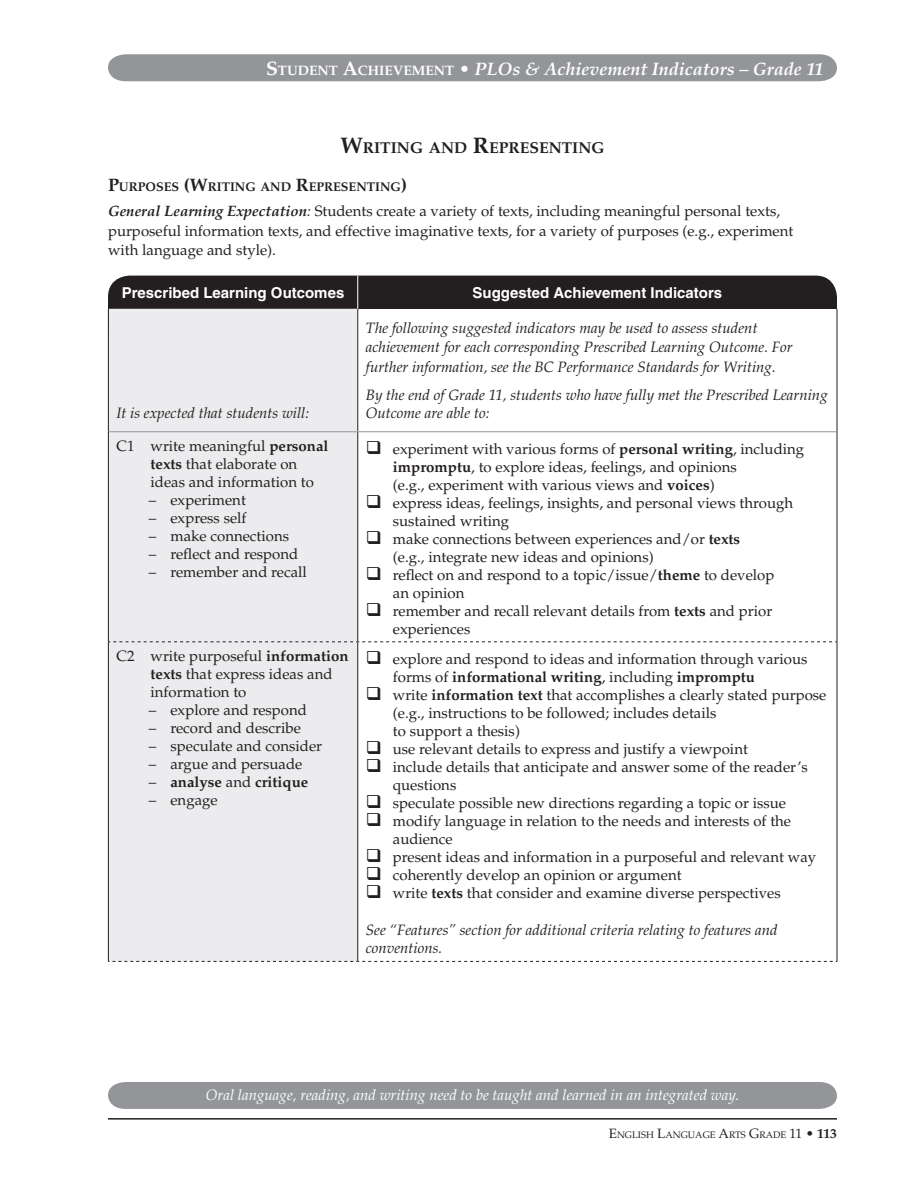
<style>
.page{position:relative;width:918px;height:1188px;background:#fff}
.page>*{position:absolute;margin:0;border:0;box-sizing:border-box;transform-origin:0 0}
.t1{font:italic 700 18px "Palatino";color:#fff}
.t2{font:700 15.75px "Palatino";color:#231f20}
.t3{font:15px/18px "Palatino";color:#231f20}
.t4{font:italic 15px/19.5px "Palatino";color:#231f20}
.t5{font:italic 15px "Palatino";color:#fff}
.t6{font:700 15px "Helvetica";color:#fff}
.t7{font:700 15px "Palatino";color:#231f20}
.t8{font:700 12.6px "Palatino";color:#231f20}
.t9{font:9.45px "Palatino";color:#231f20}
.s1{font-style:normal;font-size:19.5px}
.s2{font-style:normal;font-size:13.65px}
.s3{font-style:normal}
.s4{font-size:22.5px}
.s5{font-size:18px}
.s6{font-weight:700;font-style:italic}
.s7{font-style:italic}
.s8{font-weight:700}
.s9{font-weight:400}
.s10{font-size:13.5px}
.s11{font-weight:700;font-size:13.5px}
</style>
<div class="page">
<div style="left:108px;top:54px;width:729px;height:27px;background:#939598"></div>
<div style="left:108px;top:1082px;width:729px;height:27px;background:#939598"></div>
<hr style="left:108px;top:1118px;width:729px;height:2px;background:#231f20">
<div style="left:108px;top:276px;width:729px;height:78px;background:#231f20;border-radius:22px"></div>
<div style="left:109px;top:309px;width:248px;height:652px;background:#ececee"></div>
<div style="left:358px;top:309px;width:479px;height:123px;background:#fff"></div>
<svg style="left:358px;top:432px;width:479px;height:529px"></svg>
<hr style="left:108px;top:309px;width:1px;height:123px;background:#231f20">
<hr style="left:357px;top:309px;width:1px;height:122px;background:#231f20">
<hr style="left:837px;top:309px;width:1px;height:123px;background:#231f20">
<hr style="left:109px;top:431px;width:249px;height:1px;background:#939598">
<hr style="left:358px;top:431px;width:479px;height:1px;background:#939598">
<hr style="left:357px;top:276px;width:1px;height:33px;background:#fff">
<hr style="left:108px;top:432px;width:1px;height:210px;background:#231f20">
<hr style="left:357px;top:432px;width:1px;height:209px;background:#231f20">
<hr style="left:837px;top:432px;width:1px;height:210px;background:#231f20">
<hr style="left:108px;top:642px;width:1px;height:319px;background:#231f20">
<hr style="left:357px;top:642px;width:1px;height:319px;background:#231f20">
<hr style="left:837px;top:642px;width:1px;height:319px;background:#231f20">
<svg style="left:109px;top:641px;width:728px;height:1px"></svg>
<svg style="left:108px;top:961px;width:729px;height:1px"></svg>
<p class="t1" style="left:266px;top:58px;width:559px"><span class="s1">S</span> <span class="s2">tudent</span> <span class="s1">A</span><span class="s2">chievement</span> <span class="s3">•</span> PLOs &amp; Achievement Indicators – Grade 11</p>
<p class="t2" style="left:340px;top:138px;width:266px"><span class="s4">W</span>riting and <span class="s4">R</span>epresenting</p>
<p class="t8" style="left:108px;top:179px;width:301px"><span class="s5">P</span>urposes <span class="s5">(W</span>riting and <span class="s5">R</span>epresenting<span class="s5">)</span></p>
<p class="t3" style="left:108px;top:202px;width:687px;line-height:19.5px"><span class="s6">General Learning Expectation</span><span class="s7">:</span> Students create a variety of texts, including meaningful personal texts, purposeful information texts, and effective imaginative texts, for a variety of purposes (e.g., experiment with language and style).</p>
<p class="t6" style="left:122px;top:284px;width:224px">Prescribed Learning Outcomes</p>
<p class="t6" style="left:473px;top:284px;width:251px">Suggested Achievement Indicators</p>
<p class="t4" style="left:116px;top:404px;width:194px">It is expected that students will:</p>
<p class="t3" style="left:151px;top:438px;width:180px;text-indent:-34px">C1 write meaningful <span class="s8">personal texts</span> that elaborate on ideas and information to</p>
<p class="t3" style="left:149px;top:492px;width:99px">– experiment</p>
<p class="t3" style="left:149px;top:510px;width:99px">– express self</p>
<p class="t3" style="left:149px;top:528px;width:142px">– make connections</p>
<p class="t3" style="left:149px;top:546px;width:151px">– reflect and respond</p>
<p class="t3" style="left:149px;top:564px;width:160px">– remember and recall</p>
<p class="t3" style="left:151px;top:648px;width:200px;text-indent:-34px">C2 write purposeful <span class="s8">information texts</span> that express ideas and information to</p>
<p class="t3" style="left:149px;top:702px;width:160px">– explore and respond</p>
<p class="t3" style="left:149px;top:720px;width:154px">– record and describe</p>
<p class="t3" style="left:149px;top:738px;width:175px">– speculate and consider</p>
<p class="t3" style="left:149px;top:756px;width:155px">– argue and persuade</p>
<p class="t7" style="left:149px;top:774px;width:161px"><span class="s9">–</span> analyse <span class="s9">and</span> critique</p>
<p class="t3" style="left:149px;top:792px;width:71px">– engage</p>
<p class="t4" style="left:366px;top:318px;width:428px">The following suggested indicators may be used to assess student achievement for each corresponding Prescribed Learning Outcome. For further information, see the BC Performance Standards for Writing.</p>
<p class="t4" style="left:366px;top:386px;width:463px;line-height:18px">By the end of Grade 11, students who have fully met the Prescribed Learning<br>Outcome are able to:</p>
<p class="t3" style="left:393px;top:440px;width:413px;text-indent:-27px">❑ experiment with various forms of <span class="s8">personal writing</span>, including <span class="s8">impromptu</span>, to explore ideas, feelings, and opinions<br>(e.g., experiment with various views and <span class="s8">voices</span>)</p>
<p class="t3" style="left:393px;top:494px;width:402px;text-indent:-27px">❑ express ideas, feelings, insights, and personal views through sustained writing</p>
<p class="t3" style="left:393px;top:530px;width:349px;text-indent:-27px">❑ make connections between experiences and/or <span class="s8">texts </span>(e.g., integrate new ideas and opinions)</p>
<p class="t3" style="left:393px;top:566px;width:383px;text-indent:-27px">❑ reflect on and respond to a topic/issue/<span class="s8">theme</span> to develop an opinion</p>
<p class="t3" style="left:393px;top:602px;width:381px;text-indent:-27px">❑ remember and recall relevant details from <span class="s8">texts</span> and prior experiences</p>
<p class="t3" style="left:393px;top:650px;width:416px;text-indent:-27px">❑ explore and respond to ideas and information through various forms of <span class="s8">informational writing</span>, including <span class="s8">impromptu</span></p>
<p class="t3" style="left:393px;top:686px;width:435px;text-indent:-27px">❑ write <span class="s8">information text</span> that accomplishes a clearly stated purpose (e.g., instructions to be followed; includes details<br>to support a thesis)</p>
<p class="t3" style="left:366px;top:740px;width:384px">❑ use relevant details to express and justify a viewpoint</p>
<p class="t3" style="left:393px;top:758px;width:417px;text-indent:-27px">❑ include details that anticipate and answer some of the reader’s questions</p>
<p class="t3" style="left:366px;top:794px;width:422px">❑ speculate possible new directions regarding a topic or issue</p>
<p class="t3" style="left:393px;top:812px;width:400px;text-indent:-27px">❑ modify language in relation to the needs and interests of the audience</p>
<p class="t3" style="left:366px;top:848px;width:452px">❑ present ideas and information in a purposeful and relevant way</p>
<p class="t3" style="left:366px;top:866px;width:317px">❑ coherently develop an opinion or argument</p>
<p class="t3" style="left:366px;top:884px;width:416px">❑ write <span class="s8">texts</span> that consider and examine diverse perspectives</p>
<p class="t4" style="left:366px;top:921px;width:413px;line-height:18px">See “Features” section for additional criteria relating to features and conventions.</p>
<p class="t5" style="left:206px;top:1086px;width:535px">Oral language, reading, and writing need to be taught and learned in an integrated way.</p>
<p class="t9" style="left:609px;top:1129px;width:230px"><span class="s10">E</span>nglish <span class="s10">L</span>anguage <span class="s10">A</span>rts <span class="s10">G</span>rade <span class="s10">11</span> <span class="s11">• 113</span></p>
</div>
